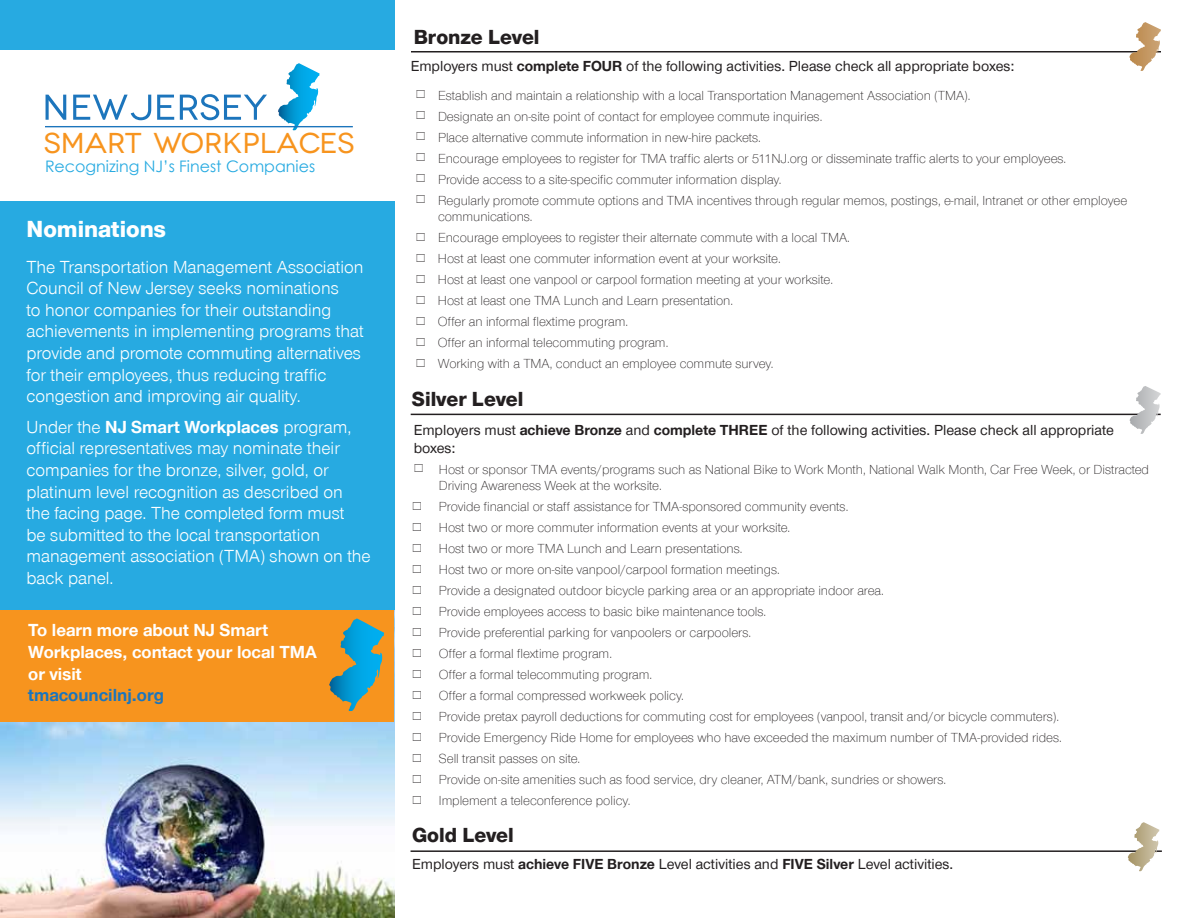
<style>
.page{position:relative;width:1188px;height:918px;background:#fff}
.page>*{position:absolute;margin:0;border:0;box-sizing:border-box;transform-origin:0 0}
.t1{font:28.65px "Novecentowide";color:#f7941e}
.t2{font:24px "Nimbus San Nov T Heav";color:#fff}
.t3{font:21px "Nimbus San Nov T Heav";color:#231f20}
.t4{font:18px/21.6px "Nimbus San Nov T";color:#fff}
.t5{font:700 18px/21.6px "Nimbus San Nov T";color:#fff}
.t6{font:700 18px "Nimbus San Nov T";color:#1c75bc}
.t7{font:15.9px "Century Gothic";color:#27aae1}
.t8{font:500 15px/18px "Nimbus San Nov T";color:#231f20}
.t9{font:13.5px/21px "Nimbus San Nov T Ligh";color:#231f20}
.s1{font-weight:700}
</style>
<div class="page">
<img style="left:0;top:610px;width:394px;height:308px">
<div style="left:0;top:609px;width:393px;height:113px;background:#f7941e"></div>
<div style="left:0;top:201px;width:394px;height:409px;background:#27aae1"></div>
<hr style="left:411px;top:51px;width:750px;height:1px;background:#231f20">
<hr style="left:411px;top:414px;width:750px;height:1px;background:#231f20">
<hr style="left:411px;top:850px;width:751px;height:2px;background:#231f20">
<svg style="left:46px;top:95px;width:20px;height:25px"></svg>
<svg style="left:73px;top:95px;width:78px;height:25px"></svg>
<svg style="left:157px;top:95px;width:17px;height:25px"></svg>
<svg style="left:180px;top:94px;width:87px;height:26px"></svg>
<svg style="left:278px;top:63px;width:42px;height:67px"></svg>
<hr style="left:45px;top:126px;width:308px;height:1px;background:#1c75bc">
<div style="left:0;top:0;width:394px;height:50px;background:#27aae1"></div>
<svg style="left:1128px;top:822px;width:31px;height:49px"></svg>
<img style="left:1129px;top:22px;width:32px;height:49px">
<svg style="left:1130px;top:386px;width:31px;height:48px"></svg>
<svg style="left:329px;top:618px;width:55px;height:93px"></svg>
<h1 class="t1" style="left:44px;top:126px;width:312px">SMART WORKPLACES</h1>
<p class="t7" style="left:45px;top:155px;width:272px">Recognizing NJ’s Finest Companies</p>
<h2 class="t2" style="left:26px;top:216px;width:141px">Nominations</h2>
<p class="t4" style="left:26px;top:256px;width:339px">The Transportation Management Association Council of New Jersey seeks nominations<br>to honor companies for their outstanding achievements in implementing programs that provide and promote commuting alternatives for their employees, thus reducing traffic congestion and improving air quality.</p>
<p class="t4" style="left:26px;top:416px;width:346px">Under the <span class="s1">NJ Smart Workplaces</span> program, official representatives may nominate their companies for the bronze, silver, gold, or platinum level recognition as described on<br>the facing page. The completed form must<br>be submitted to the local transportation management association (TMA) shown on the back panel.</p>
<h3 class="t5" style="left:28px;top:619px;width:290px">To learn more about NJ Smart<br>Workplaces, contact your local TMA or visit</h3>
<h3 class="t6" style="left:28px;top:685px;width:137px">tmacouncilnj.org</h3>
<h3 class="t3" style="left:414px;top:25px;width:127px">Bronze Level</h3>
<p class="t8" style="left:411px;top:57px;width:605px">Employers must <span class="s1">complete FOUR</span> of the following activities. Please check all appropriate boxes:</p>
<p class="t9" style="left:438px;top:85px;width:691px">Establish and maintain a relationship with a local Transportation Management Association (TMA).<br>Designate an on-site point of contact for employee commute inquiries.<br>Place alternative commute information in new-hire packets.<br>Encourage employees to register for TMA traffic alerts or 511NJ.org or disseminate traffic alerts to your employees.<br>Provide access to a site-specific commuter information display.<br>Regularly promote commute options and TMA incentives through regular memos, postings, e-mail, Intranet or other employee</p>
<p class="t9" style="left:438px;top:206px;width:414px">communications.<br>Encourage employees to register their alternate commute with a local TMA.<br>Host at least one commuter information event at your worksite.<br>Host at least one vanpool or carpool formation meeting at your worksite.<br>Host at least one TMA Lunch and Learn presentation.<br>Offer an informal flextime program.<br>Offer an informal telecommuting program.<br>Working with a TMA, conduct an employee commute survey.</p>
<h3 class="t3" style="left:412px;top:387px;width:113px">Silver Level</h3>
<p class="t8" style="left:414px;top:421px;width:702px">Employers must <span class="s1">achieve Bronze</span> and <span class="s1">complete THREE</span> of the following activities. Please check all appropriate boxes:</p>
<p class="t9" style="left:439px;top:461px;width:712px;line-height:16.5px">Host or sponsor TMA events/programs such as National Bike to Work Month, National Walk Month, Car Free Week, or Distracted<br>Driving Awareness Week at the worksite.</p>
<p class="t9" style="left:439px;top:497px;width:625px">Provide financial or staff assistance for TMA-sponsored community events.<br>Host two or more commuter information events at your worksite.<br>Host two or more TMA Lunch and Learn presentations.<br>Host two or more on-site vanpool/carpool formation meetings.<br>Provide a designated outdoor bicycle parking area or an appropriate indoor area.<br>Provide employees access to basic bike maintenance tools.<br>Provide preferential parking for vanpoolers or carpoolers.<br>Offer a formal flextime program.<br>Offer a formal telecommuting program.<br>Offer a formal compressed workweek policy.<br>Provide pretax payroll deductions for commuting cost for employees (vanpool, transit and/or bicycle commuters).<br>Provide Emergency Ride Home for employees who have exceeded the maximum number of TMA-provided rides.<br>Sell transit passes on site.<br>Provide on-site amenities such as food service, dry cleaner, ATM/bank, sundries or showers.<br>Implement a teleconference policy.</p>
<h3 class="t3" style="left:412px;top:823px;width:103px">Gold Level</h3>
<p class="t8" style="left:412px;top:855px;width:543px">Employers must <span class="s1">achieve FIVE Bronze</span> Level activities and <span class="s1">FIVE Silver</span> Level activities.</p>
</div>
